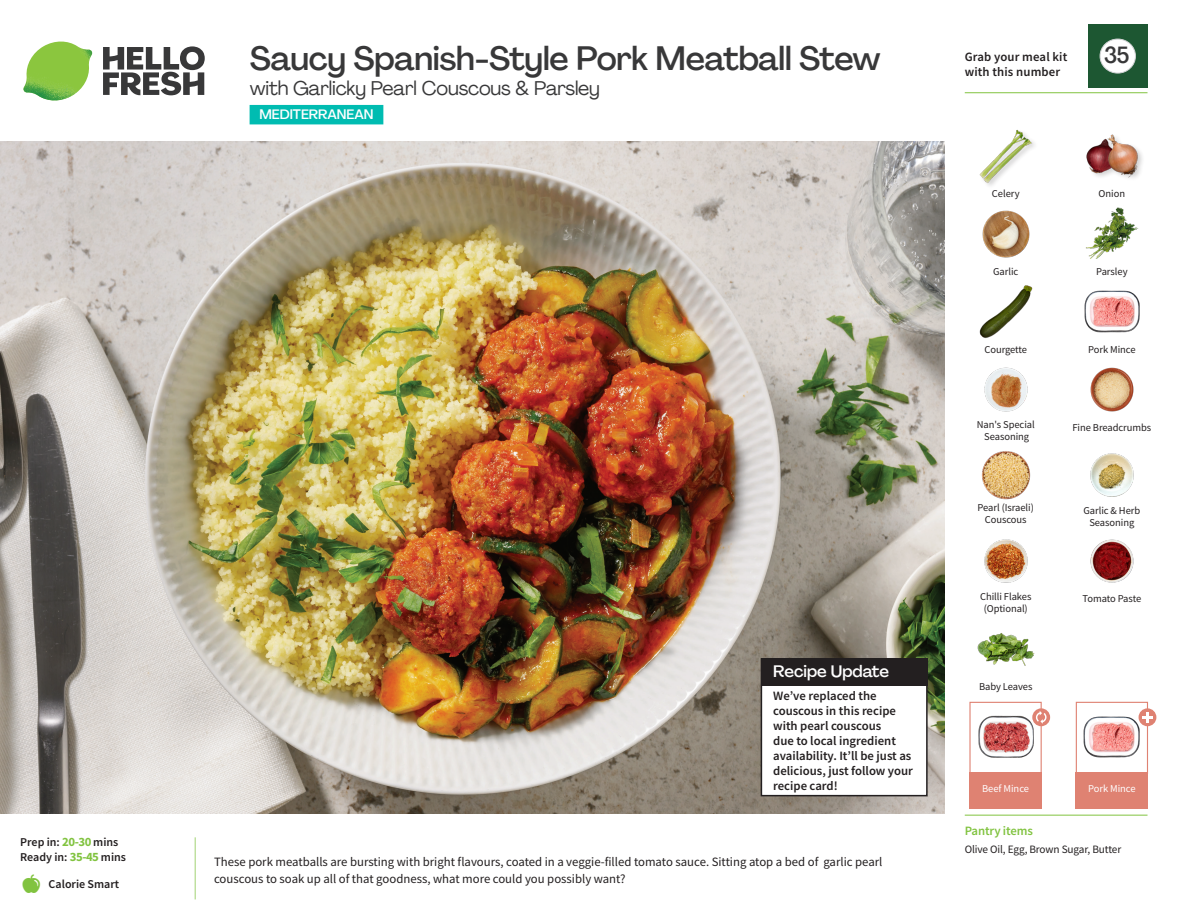
<style>
.page{position:relative;width:1188px;height:918px;background:#fff}
.page>*{position:absolute;margin:0;border:0;box-sizing:border-box;transform-origin:0 0}
._15_Titel_UK{font:500 33px "Agrandir";letter-spacing:-.01em;color:#383839}
._002_Label_Nr{font:500 22.8px "Agrandir";color:#383839;scale:.94 1}
._15_Titel_UK-2{font:19.5px "Agrandir";letter-spacing:-.01em;color:#383839}
.Steps_Text_AU{font:500 16.5px "Agrandir";color:#fff}
.t1{font:500 13.5px "Agrandir";color:#fff}
.Step_6_Text_AU{font:12.75px/16.5px "Source Sans Pro";color:#231f20}
.Steps_Text_AU-2{font:600 12.75px/15px "Source Sans Pro";color:#231f20}
._04_Headers_Front{font:600 12.75px "Source Sans Pro";letter-spacing:-.01em;color:#81c340}
._04_Intro{font:600 12px "Source Sans Pro";color:#231f20}
._05_Pantry{font:11.25px "Source Sans Pro";letter-spacing:-.01em;color:#231f20}
._18_FRONT_ingredients{font:10.5px/12px "Source Sans Pro";letter-spacing:-.005em;color:#231f20;text-align:center}
._18_FRONT_ingredients-2{font:10.5px "Source Sans Pro";letter-spacing:-.005em;color:#fff}
.s1{font-weight:700;font-size:12.75px;color:#81c340}
</style>
<div class="page">
<svg style="left:103px;top:46px;width:102px;height:49px"></svg>
<img style="left:23px;top:42px;width:69px;height:59px">
<img style="left:0;top:142px;width:945px;height:672px">
<div style="left:761px;top:659px;width:166px;height:137px;background:#fff"></div>
<div style="left:761px;top:658px;width:167px;height:138px;border:2px solid #231f20"></div>
<div style="left:761px;top:658px;width:167px;height:28px;background:#231f20"></div>
<div style="left:1076px;top:702px;width:72px;height:72px;border:1px solid #df8272"></div>
<div style="left:1076px;top:772px;width:72px;height:37px;background:#df8272"></div>
<div style="left:969px;top:772px;width:73px;height:37px;background:#df8272"></div>
<img style="left:1084px;top:715px;width:55px;height:43px">
<div style="left:969px;top:702px;width:73px;height:72px;border:1px solid #df8272"></div>
<img style="left:978px;top:715px;width:55px;height:43px">
<div style="left:1139px;top:708px;width:17px;height:18px;background:#df8272;border-radius:50%"></div>
<svg style="left:1142px;top:712px;width:11px;height:11px"></svg>
<svg style="left:1032px;top:708px;width:18px;height:18px"></svg>
<svg style="left:1036px;top:711px;width:11px;height:13px"></svg>
<img style="left:1084px;top:290px;width:56px;height:43px">
<img style="left:1090px;top:367px;width:44px;height:45px">
<img style="left:984px;top:367px;width:44px;height:45px">
<img style="left:981px;top:451px;width:50px;height:49px">
<img style="left:1090px;top:539px;width:44px;height:44px">
<img style="left:984px;top:539px;width:44px;height:44px">
<img style="left:979px;top:285px;width:54px;height:53px">
<img style="left:982px;top:210px;width:48px;height:48px">
<img style="left:1086px;top:207px;width:53px;height:52px">
<img style="left:979px;top:129px;width:55px;height:56px">
<div style="left:1085px;top:133px;width:60px;height:51px;background:#231f20;opacity:.2"></div>
<img style="left:1085px;top:133px;width:56px;height:51px">
<img style="left:1090px;top:453px;width:44px;height:44px">
<img style="left:977px;top:633px;width:57px;height:33px">
<hr style="left:965px;top:815px;width:183px;height:1px;background:#81c340">
<hr style="left:965px;top:92px;width:183px;height:1px;background:#81c340">
<div style="left:1088px;top:24px;width:60px;height:64px;background:#1d5732"></div>
<div style="left:1100px;top:39px;width:35px;height:34px;background:#fff;border-radius:50%"></div>
<div style="left:1100px;top:39px;width:36px;height:34px;border:1px solid #d1d2d4;border-radius:50%"></div>
<div style="left:250px;top:105px;width:133px;height:19px;background:#00bcb1"></div>
<p class="_04_Intro" style="left:20px;top:834px;width:100px">Prep in: <span class="s1">20-30</span> mins</p>
<p class="_04_Intro" style="left:20px;top:849px;width:107px">Ready in: <span class="s1">35-45</span> mins</p>
<p class="_04_Intro" style="left:49px;top:876px;width:72px">Calorie Smart</p>
<p class="_15_Titel_UK" style="left:250px;top:38px;width:632px">Saucy Spanish-Style Pork Meatball Stew</p>
<p class="_15_Titel_UK-2" style="left:250px;top:76px;width:352px">with Garlicky Pearl Couscous &amp; Parsley</p>
<p class="t1" style="left:259px;top:106px;width:116px">MEDITERRANEAN</p>
<p class="Steps_Text_AU" style="left:773px;top:661px;width:117px">Recipe Update</p>
<p class="Steps_Text_AU-2" style="left:773px;top:688px;width:141px">We’ve replaced the couscous in this recipe with pearl couscous<br>due to local ingredient availability. It’ll be just as delicious, just follow your recipe card!</p>
<p class="Step_6_Text_AU" style="left:214px;top:854px;width:670px">These pork meatballs are bursting with bright flavours, coated in a veggie-filled tomato sauce. Sitting atop a bed of garlic pearl couscous to soak up all of that goodness, what more could you possibly want?</p>
<p class="Steps_Text_AU-2" style="left:965px;top:49px;width:104px">Grab your meal kit with this number</p>
<p class="_002_Label_Nr" style="left:1104px;top:41px;width:28px">35</p>
<p class="_18_FRONT_ingredients" style="left:992px;top:188px;width:29px">Celery</p>
<p class="_18_FRONT_ingredients" style="left:1099px;top:188px;width:28px">Onion</p>
<p class="_18_FRONT_ingredients" style="left:993px;top:265px;width:27px">Garlic</p>
<p class="_18_FRONT_ingredients" style="left:1096px;top:265px;width:33px">Parsley</p>
<p class="_18_FRONT_ingredients" style="left:984px;top:343px;width:44px">Courgette</p>
<p class="_18_FRONT_ingredients" style="left:1088px;top:343px;width:49px">Pork Mince</p>
<p class="_18_FRONT_ingredients" style="left:977px;top:419px;width:60px">Nan's Special<br>Seasoning</p>
<p class="_18_FRONT_ingredients" style="left:978px;top:502px;width:58px">Pearl (Israeli)<br>Couscous</p>
<p class="_18_FRONT_ingredients" style="left:1072px;top:421px;width:80px">Fine Breadcrumbs</p>
<p class="_18_FRONT_ingredients" style="left:1083px;top:505px;width:58px">Garlic &amp; Herb<br>Seasoning</p>
<p class="_18_FRONT_ingredients" style="left:980px;top:591px;width:53px">Chilli Flakes</p>
<p class="_18_FRONT_ingredients" style="left:1083px;top:593px;width:60px">Tomato Paste</p>
<p class="_18_FRONT_ingredients" style="left:984px;top:603px;width:46px">(Optional)</p>
<p class="_18_FRONT_ingredients" style="left:979px;top:680px;width:55px">Baby Leaves</p>
<p class="_18_FRONT_ingredients-2" style="left:982px;top:782px;width:48px">Beef Mince</p>
<p class="_18_FRONT_ingredients-2" style="left:1088px;top:782px;width:49px">Pork Mince</p>
<p class="_04_Headers_Front" style="left:965px;top:822px;width:70px">Pantry items</p>
<p class="_05_Pantry" style="left:965px;top:842px;width:158px">Olive Oil, Egg, Brown Sugar, Butter</p>
</div>
